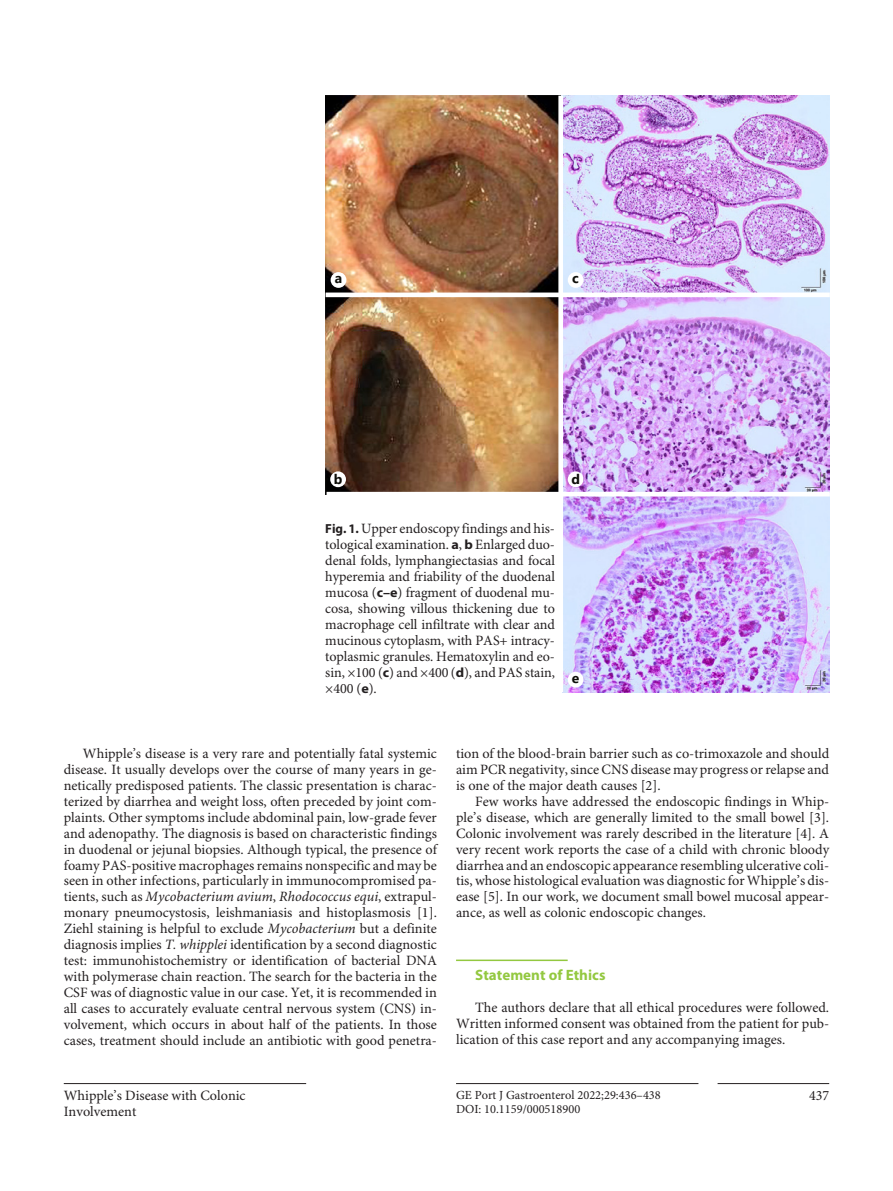
<style>
.page{position:relative;width:893px;height:1191px;background:#fff}
.page>*{position:absolute;margin:0;border:0;box-sizing:border-box;transform-origin:0 0}
.t1{font:700 15px "Myriad Pro";letter-spacing:.005em;color:#93c840}
.t2{font:14.25px/15.9px "Minion Pro";color:#231f20;text-align:justify}
.t3{font:700 13.8px "Segoe UI";color:#0e0e09}
.t4{font:12.3px "Minion Pro";color:#231f20}
.s1{font-family:"Myriad Pro";font-weight:700;font-size:13.2px}
.s2{font-family:"Myriad Pro";font-weight:700;font-size:13.35px}
.s3{font-style:italic}
</style>
<div class="page">
<hr style="left:718px;top:1083px;width:111px;height:1px;background:#231f20">
<hr style="left:456px;top:1083px;width:242px;height:1px;background:#231f20">
<hr style="left:64px;top:1083px;width:242px;height:1px;background:#231f20">
<hr style="left:456px;top:959px;width:112px;height:2px;background:#93c840">
<img style="left:325px;top:96px;width:505px;height:199px">
<img style="left:326px;top:297px;width:232px;height:197px">
<img style="left:563px;top:297px;width:267px;height:395px">
<div style="left:331px;top:272px;width:15px;height:16px;background:#fff;border-radius:50%"></div>
<div style="left:330px;top:471px;width:16px;height:16px;background:#fff;border-radius:50%"></div>
<div style="left:568px;top:272px;width:15px;height:16px;background:#fff;border-radius:50%"></div>
<div style="left:568px;top:471px;width:15px;height:16px;background:#fff;border-radius:50%"></div>
<div style="left:568px;top:672px;width:15px;height:15px;background:#fff;border-radius:50%"></div>
<div style="left:558px;top:96px;width:5px;height:596px;background:#fff"></div>
<div style="left:326px;top:292px;width:504px;height:5px;background:#fff"></div>
<hr style="left:327px;top:492px;width:503px;height:4px;background:#fff">
<p class="t3" style="left:335px;top:265px;width:9px">a</p>
<p class="t3" style="left:572px;top:265px;width:8px">c</p>
<p class="t3" style="left:334px;top:466px;width:10px">b</p>
<p class="t2" style="left:325px;top:521px;width:231px"><span class="s1">Fig. 1.</span> Upper endoscopy findings and his&shy;tological examination. <span class="s2">a</span>, <span class="s2">b</span> Enlarged duo&shy;denal folds, lymphangiectasias and focal hyperemia and friability of the duodenal mucosa (<span class="s2">c–e</span>) fragment of duodenal mu&shy;cosa, showing villous thickening due to macrophage cell infiltrate with clear and mucinous cytoplasm, with PAS+ intracy&shy;toplasmic granules. Hematoxylin and eo&shy;sin, ×100 (<span class="s2">c</span>) and ×400 (<span class="s2">d</span>), and PAS stain, ×400 (<span class="s2">e</span>).</p>
<p class="t3" style="left:571px;top:466px;width:10px">d</p>
<p class="t3" style="left:572px;top:665px;width:9px">e</p>
<p class="t2" style="left:64px;top:746px;width:375px;text-indent:19px">Whipple’s disease is a very rare and potentially fatal systemic disease. It usually develops over the course of many years in ge&shy;netically predisposed patients. The classic presentation is charac&shy;terized by diarrhea and weight loss, often preceded by joint com&shy;plaints. Other symptoms include abdominal pain, low-grade fever and adenopathy. The diagnosis is based on characteristic findings in duodenal or jejunal biopsies. Although typical, the presence of foamy PAS-positive macrophages remains nonspecific and may be seen in other infections, particularly in immunocompromised pa&shy;tients, such as <span class="s3">Mycobacterium avium</span>, <span class="s3">Rhodococcus equi</span>, extrapul&shy;monary pneumocystosis, leishmaniasis and histoplasmosis [1].<br>Ziehl staining is helpful to exclude <span class="s3">Mycobacterium</span> but a definite diagnosis implies <span class="s3">T. whipplei</span> identification by a second diagnostic test: immunohistochemistry or identification of bacterial DNA with polymerase chain reaction. The search for the bacteria in the CSF was of diagnostic value in our case. Yet, it is recommended in all cases to accurately evaluate central nervous system (CNS) in&shy;volvement, which occurs in about half of the patients. In those cases, treatment should include an antibiotic with good penetra-</p>
<p class="t2" style="left:456px;top:746px;width:375px">tion of the blood-brain barrier such as co-trimoxazole and should aim PCR negativity, since CNS disease may progress or relapse and is one of the major death causes [2].</p>
<p class="t2" style="left:456px;top:794px;width:375px;text-indent:19px">Few works have addressed the endoscopic findings in Whip&shy;ple’s disease, which are generally limited to the small bowel [3].<br>Colonic involvement was rarely described in the literature [4]. A very recent work reports the case of a child with chronic bloody diarrhea and an endoscopic appearance resembling ulcerative coli&shy;tis, whose histological evaluation was diagnostic for Whipple’s dis&shy;ease [5]. In our work, we document small bowel mucosal appear&shy;ance, as well as colonic endoscopic changes.</p>
<p class="t1" style="left:475px;top:966px;width:132px">Statement of Ethics</p>
<p class="t2" style="left:456px;top:1000px;width:375px;text-indent:19px">The authors declare that all ethical procedures were followed.<br>Written informed consent was obtained from the patient for pub&shy;lication of this case report and any accompanying images.</p>
<p class="t2" style="left:64px;top:1088px;width:183px">Whipple’s Disease with Colonic<br>Involvement</p>
<p class="t4" style="left:456px;top:1087px;width:206px">GE Port J Gastroenterol 2022;29:436–438</p>
<p class="t2" style="left:809px;top:1088px;width:22px">437</p>
<p class="t4" style="left:456px;top:1101px;width:126px">DOI: 10.1159/000518900</p>
</div>
